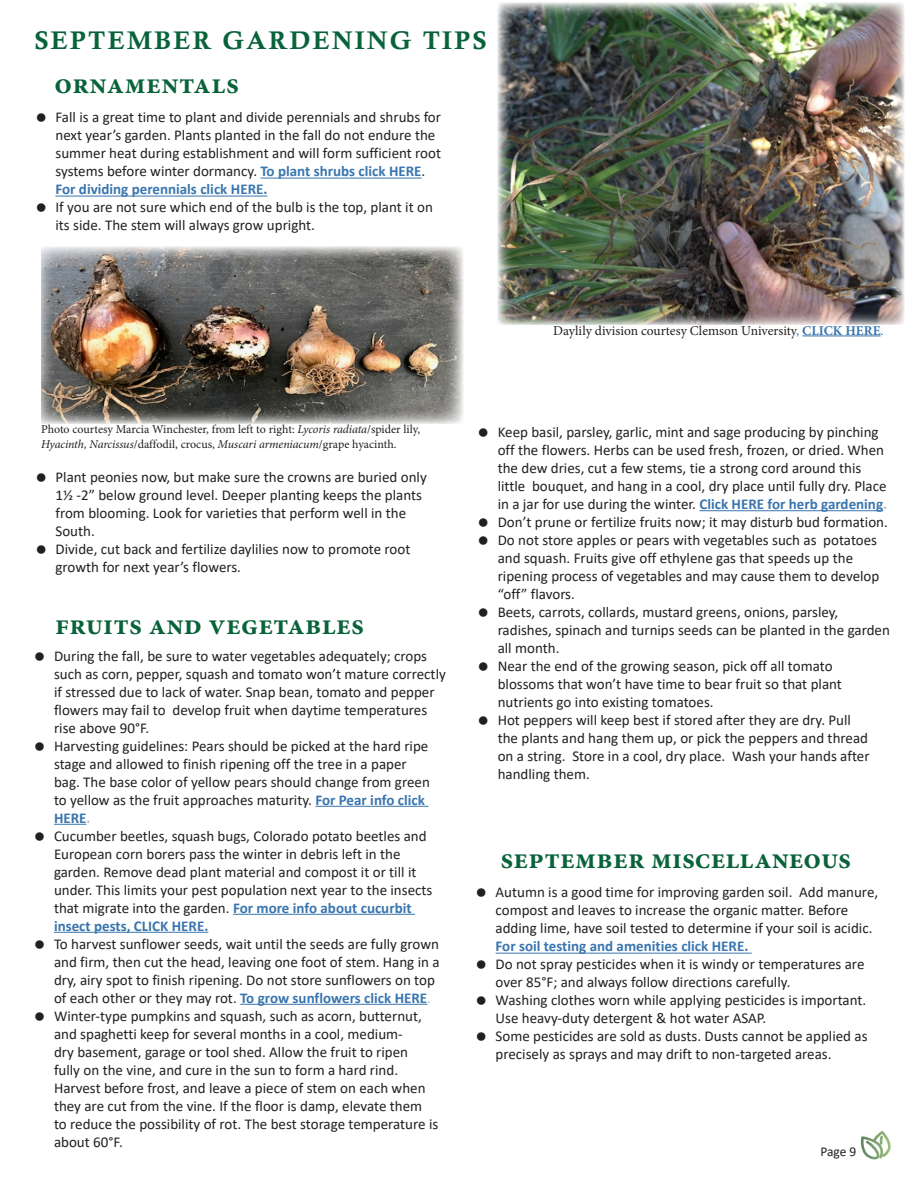
<style>
.page{position:relative;width:918px;height:1188px;background:#fff}
.page>*{position:absolute;margin:0;border:0;box-sizing:border-box;transform-origin:0 0}
.t1{font:700 28.5px "Minion Pro";letter-spacing:.01em;color:#08623a}
.t2{font:25.5px "Calis MT Bol";letter-spacing:.09em;color:#08623a}
.t3{font:15px/18px "Calibri";color:#231f20}
.t4{font:700 15px "Calibri";color:#3975ae}
.t5{font:13.5px "Minion Pro";color:#231f20}
.t6{font:13.5px "Calibri";color:#231f20}
.t7{font:12px/14.4px "Minion Pro";color:#231f20}
.s1{font-weight:700;color:#3975ae}
.s2{font-style:italic}
.s3{font-weight:700;color:#babbbe}
.s4{color:#babbbe}
.s5{color:#3975ae}
</style>
<div class="page">
<hr style="left:315px;top:806px;width:113px;height:1px;background:#3975ae">
<hr style="left:54px;top:824px;width:33px;height:1px;background:#3975ae">
<hr style="left:233px;top:914px;width:182px;height:1px;background:#3975ae">
<hr style="left:54px;top:932px;width:154px;height:1px;background:#3975ae">
<hr style="left:240px;top:1004px;width:187px;height:1px;background:#3975ae">
<hr style="left:496px;top:953px;width:256px;height:1px;background:#3975ae">
<hr style="left:261px;top:178px;width:161px;height:1px;background:#3975ae">
<hr style="left:56px;top:196px;width:211px;height:1px;background:#3975ae">
<hr style="left:699px;top:510px;width:184px;height:1px;background:#3975ae">
<img style="left:498px;top:3px;width:406px;height:322px">
<hr style="left:802px;top:336px;width:79px;height:1px;background:#3975ae">
<img style="left:41px;top:247px;width:422px;height:177px">
<svg style="left:860px;top:1131px;width:31px;height:29px"></svg>
<p class="t2" style="left:34px;top:26px;width:454px">SEPTEMBER GARDENING TIPS</p>
<p class="t1" style="left:55px;top:64px;width:186px">ornamentals</p>
<p class="t3" style="left:56px;top:108px;width:387px">Fall is a great time to plant and divide perennials and shrubs for next year’s garden. Plants planted in the fall do not endure the summer heat during establishment and will form sufficient root systems before winter dormancy. <span class="s1">To plant shrubs click HERE</span>.</p>
<p class="t4" style="left:56px;top:179px;width:213px">For dividing perennials click HERE.</p>
<p class="t3" style="left:56px;top:198px;width:379px">If you are not sure which end of the bulb is the top, plant it on its side. The stem will always grow upright.</p>
<p class="t7" style="left:41px;top:422px;width:381px">Photo courtesy Marcia Winchester, from left to right: <span class="s2">Lycoris radiata</span>/spider lily,<br><span class="s2">Hyacinth, Narcissus</span>/daffodil, crocus, <span class="s2">Muscari armeniacum</span>/grape hyacinth.</p>
<p class="t3" style="left:56px;top:468px;width:373px">Plant peonies now, but make sure the crowns are buried only 1½ -2” below ground level. Deeper planting keeps the plants from blooming. Look for varieties that perform well in the South.</p>
<p class="t3" style="left:56px;top:540px;width:356px">Divide, cut back and fertilize daylilies now to promote root growth for next year’s flowers.</p>
<p class="t1" style="left:55px;top:605px;width:310px">fruits and vegetables</p>
<p class="t3" style="left:54px;top:646px;width:393px">During the fall, be sure to water vegetables adequately; crops such as corn, pepper, squash and tomato won’t mature correctly if stressed due to lack of water. Snap bean, tomato and pepper flowers may fail to develop fruit when daytime temperatures rise above 90°F.</p>
<p class="t3" style="left:54px;top:736px;width:377px">Harvesting guidelines: Pears should be picked at the hard ripe stage and allowed to finish ripening off the tree in a paper bag. The base color of yellow pears should change from green to yellow as the fruit approaches maturity. <span class="s1">For Pear info click HERE</span><span class="s3">.</span></p>
<p class="t3" style="left:54px;top:826px;width:380px">Cucumber beetles, squash bugs, Colorado potato beetles and European corn borers pass the winter in debris left in the garden. Remove dead plant material and compost it or till it under. This limits your pest population next year to the insects that migrate into the garden. <span class="s1">For more info about cucurbit insect pests, CLICK HERE.</span></p>
<p class="t3" style="left:54px;top:934px;width:387px">To harvest sunflower seeds, wait until the seeds are fully grown and firm, then cut the head, leaving one foot of stem. Hang in a dry, airy spot to finish ripening. Do not store sunflowers on top of each other or they may rot. <span class="s1">To grow sunflowers click HERE</span><span class="s4">.</span></p>
<p class="t3" style="left:54px;top:1006px;width:386px">Winter-type pumpkins and squash, such as acorn, butternut, and spaghetti keep for several months in a cool, medium-<br>dry basement, garage or tool shed. Allow the fruit to ripen<br>fully on the vine, and cure in the sun to form a hard rind.<br>Harvest before frost, and leave a piece of stem on each when they are cut from the vine. If the floor is damp, elevate them to reduce the possibility of rot. The best storage temperature is about 60°F.</p>
<p class="t5" style="left:553px;top:321px;width:332px">Daylily division courtesy Clemson University<span class="s5">,</span> <span class="s1">CLICK HERE</span><span class="s5">.</span></p>
<p class="t3" style="left:498px;top:423px;width:391px">Keep basil, parsley, garlic, mint and sage producing by pinching off the flowers. Herbs can be used fresh, frozen, or dried. When the dew dries, cut a few stems, tie a strong cord around this little bouquet, and hang in a cool, dry place until fully dry. Place in a jar for use during the winter. <span class="s1">Click HERE for herb gardening</span><span class="s3">.</span></p>
<p class="t3" style="left:498px;top:513px;width:392px">Don’t prune or fertilize fruits now; it may disturb bud formation.</p>
<p class="t3" style="left:498px;top:531px;width:383px">Do not store apples or pears with vegetables such as potatoes and squash. Fruits give off ethylene gas that speeds up the ripening process of vegetables and may cause them to develop “off” flavors.</p>
<p class="t3" style="left:498px;top:603px;width:394px">Beets, carrots, collards, mustard greens, onions, parsley, radishes, spinach and turnips seeds can be planted in the garden all month.</p>
<p class="t3" style="left:498px;top:657px;width:346px">Near the end of the growing season, pick off all tomato blossoms that won’t have time to bear fruit so that plant nutrients go into existing tomatoes.</p>
<p class="t3" style="left:498px;top:711px;width:373px">Hot peppers will keep best if stored after they are dry. Pull the plants and hang them up, or pick the peppers and thread on a string. Store in a cool, dry place. Wash your hands after handling them.</p>
<p class="t1" style="left:500px;top:839px;width:352px">september miscellaneous</p>
<p class="t3" style="left:496px;top:883px;width:384px">Autumn is a good time for improving garden soil. Add manure, compost and leaves to increase the organic matter. Before adding lime, have soil tested to determine if your soil is acidic.<br><span class="s1">For soil testing and amenities click HERE.</span></p>
<p class="t3" style="left:496px;top:955px;width:370px">Do not spray pesticides when it is windy or temperatures are over 85°F; and always follow directions carefully.</p>
<p class="t3" style="left:496px;top:991px;width:372px">Washing clothes worn while applying pesticides is important.<br>Use heavy-duty detergent &amp; hot water ASAP.</p>
<p class="t3" style="left:496px;top:1027px;width:373px">Some pesticides are sold as dusts. Dusts cannot be applied as precisely as sprays and may drift to non-targeted areas.</p>
<p class="t6" style="left:820px;top:1142px;width:38px">Page 9</p>
</div>
